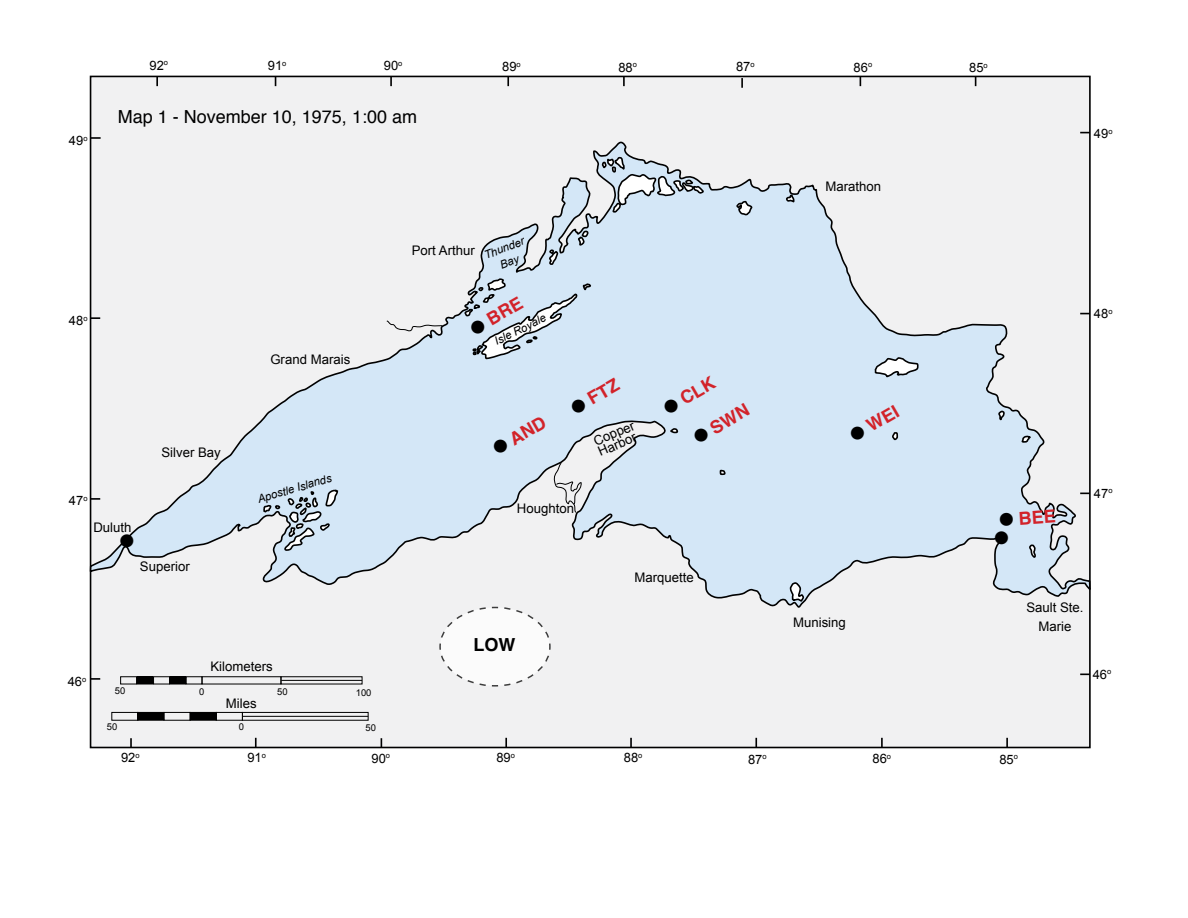
<style>
.page{position:relative;width:1188px;height:918px;background:#fff}
.page>*{position:absolute;margin:0;border:0;box-sizing:border-box;transform-origin:0 0}
.t1{font:700 18px "Helvetica";color:#d2232a}
.t2{font:18px "Helvetica";color:#000}
.t3{font:700 18px "Helvetica";color:#000}
.t4{font:18px "Zapf Dingbats ITC";color:#000}
.t5{font:13.2px/11.2px "Arial";color:#000}
.t6{font:12.9px "Arial";color:#000}
.t7{font:italic 11.25px/14.5px "Arial";color:#000;text-align:center}
.t8{font:9.45px "Arial";color:#000}
.s1{color:#000}
</style>
<div class="page">
<div style="left:91px;top:76px;width:999px;height:672px;background:#f1f1f2"></div>
<svg style="left:91px;top:678px;width:9px;height:2px"></svg>
<svg style="left:741px;top:78px;width:2px;height:10px"></svg>
<svg style="left:623px;top:76px;width:2px;height:10px"></svg>
<svg style="left:507px;top:76px;width:2px;height:10px"></svg>
<svg style="left:390px;top:76px;width:2px;height:10px"></svg>
<svg style="left:156px;top:76px;width:2px;height:10px"></svg>
<svg style="left:130px;top:738px;width:2px;height:10px"></svg>
<svg style="left:255px;top:738px;width:2px;height:10px"></svg>
<svg style="left:505px;top:738px;width:2px;height:10px"></svg>
<svg style="left:630px;top:738px;width:2px;height:10px"></svg>
<svg style="left:881px;top:738px;width:2px;height:10px"></svg>
<svg style="left:1006px;top:738px;width:2px;height:10px"></svg>
<svg style="left:755px;top:738px;width:2px;height:10px"></svg>
<svg style="left:89px;top:103px;width:1002px;height:506px"></svg>
<svg style="left:386px;top:320px;width:57px;height:12px"></svg>
<svg style="left:553px;top:463px;width:29px;height:50px"></svg>
<svg style="left:263px;top:489px;width:76px;height:62px"></svg>
<svg style="left:548px;top:248px;width:10px;height:18px"></svg>
<svg style="left:463px;top:277px;width:128px;height:83px;background:#c7d6e2"></svg>
<svg style="left:578px;top:230px;width:11px;height:16px"></svg>
<svg style="left:601px;top:156px;width:103px;height:58px"></svg>
<svg style="left:736px;top:200px;width:17px;height:16px"></svg>
<svg style="left:786px;top:194px;width:9px;height:9px"></svg>
<svg style="left:874px;top:356px;width:45px;height:22px"></svg>
<svg style="left:892px;top:431px;width:7px;height:10px"></svg>
<svg style="left:998px;top:409px;width:8px;height:11px"></svg>
<svg style="left:1021px;top:434px;width:10px;height:9px"></svg>
<svg style="left:1029px;top:543px;width:9px;height:16px"></svg>
<svg style="left:789px;top:581px;width:16px;height:22px"></svg>
<svg style="left:670px;top:427px;width:9px;height:8px"></svg>
<svg style="left:719px;top:469px;width:7px;height:7px"></svg>
<div style="left:111px;top:712px;width:27px;height:9px;border:1px solid #000"></div>
<div style="left:164px;top:712px;width:27px;height:9px;border:1px solid #000"></div>
<div style="left:190px;top:712px;width:26px;height:8px;background:#000"></div>
<div style="left:190px;top:712px;width:27px;height:9px;border:1px solid #000"></div>
<div style="left:216px;top:712px;width:27px;height:9px;border:1px solid #000"></div>
<div style="left:242px;top:712px;width:127px;height:9px;border:1px solid #000"></div>
<div style="left:138px;top:712px;width:26px;height:8px;background:#000"></div>
<div style="left:137px;top:712px;width:27px;height:9px;border:1px solid #000"></div>
<hr style="left:242px;top:716px;width:126px;height:1px;background:#000">
<div style="left:120px;top:676px;width:17px;height:8px;border:1px solid #000"></div>
<div style="left:137px;top:677px;width:16px;height:7px;background:#000"></div>
<div style="left:137px;top:676px;width:16px;height:8px;border:1px solid #000"></div>
<div style="left:170px;top:677px;width:16px;height:7px;background:#000"></div>
<div style="left:169px;top:676px;width:17px;height:8px;border:1px solid #000"></div>
<div style="left:153px;top:676px;width:17px;height:8px;border:1px solid #000"></div>
<div style="left:186px;top:676px;width:16px;height:8px;border:1px solid #000"></div>
<div style="left:202px;top:676px;width:79px;height:8px;border:1px solid #000"></div>
<div style="left:281px;top:676px;width:81px;height:8px;border:1px solid #000"></div>
<hr style="left:281px;top:680px;width:81px;height:1px;background:#000">
<svg style="left:439px;top:606px;width:112px;height:81px"></svg>
<p class="t6" style="left:69px;top:132px;width:20px">49<sup>o</sup></p>
<p class="t6" style="left:150px;top:57px;width:20px">92<sup>o</sup></p>
<p class="t6" style="left:268px;top:57px;width:20px">91<sup>o</sup></p>
<p class="t6" style="left:384px;top:57px;width:20px">90<sup>o</sup></p>
<p class="t6" style="left:502px;top:58px;width:20px">89<sup>o</sup></p>
<p class="t6" style="left:618px;top:59px;width:20px">88<sup>o</sup></p>
<p class="t6" style="left:736px;top:58px;width:20px">87<sup>o</sup></p>
<p class="t6" style="left:854px;top:59px;width:20px">86<sup>o</sup></p>
<p class="t6" style="left:969px;top:59px;width:20px">85<sup>o</sup></p>
<h1 class="t2" style="left:118px;top:103px;width:301px">Map 1 - November 10, 1975, 1:00 am</h1>
<p class="t5" style="left:825px;top:181px;width:57px">Marathon</p>
<p class="t6" style="left:1094px;top:125px;width:20px">49<sup>o</sup></p>
<p class="t5" style="left:412px;top:245px;width:65px">Port Arthur</p>
<p class="t7" style="left:482px;top:249px;width:44px;rotate:-21deg">Thunder<br>Bay</p>
<p class="t6" style="left:69px;top:312px;width:20px">48<sup>o</sup></p>
<p class="t5" style="left:162px;top:447px;width:61px">Silver Bay</p>
<p class="t5" style="left:270px;top:354px;width:81px">Grand Marais</p>
<h1 class="t1" style="left:464px;top:317px;width:59px;rotate:-30deg"><span class="s1">●</span> BRE</h1>
<p class="t7" style="left:492px;top:335px;width:57px;rotate:-26deg">Isle Royale</p>
<h1 class="t1" style="left:487px;top:437px;width:60px;rotate:-30deg"><span class="s1">●</span> AND</h1>
<h1 class="t1" style="left:565px;top:397px;width:54px;rotate:-30deg"><span class="s1">●</span> FTZ</h1>
<h1 class="t1" style="left:658px;top:397px;width:58px;rotate:-30deg"><span class="s1">●</span> CLK</h1>
<h1 class="t1" style="left:688px;top:426px;width:63px;rotate:-30deg"><span class="s1">●</span> SWN</h1>
<h1 class="t1" style="left:844px;top:424px;width:55px;rotate:-30deg"><span class="s1">●</span> WEI</h1>
<p class="t5" style="left:592px;top:437px;width:45px;rotate:-23deg">Copper<br>Harbor</p>
<p class="t7" style="left:256px;top:493px;width:78px;rotate:-17deg">Apostle Islands</p>
<p class="t6" style="left:69px;top:492px;width:20px">47<sup>o</sup></p>
<p class="t5" style="left:517px;top:503px;width:59px">Houghton</p>
<h1 class="t1" style="left:998px;top:506px;width:58px;rotate:-4deg"><span class="s1">●</span> BEE</h1>
<p class="t5" style="left:93px;top:522px;width:40px">Duluth</p>
<h1 class="t4" style="left:120px;top:533px;width:16px">●</h1>
<h1 class="t4" style="left:994px;top:529px;width:16px">●</h1>
<p class="t6" style="left:68px;top:673px;width:20px">46<sup>o</sup></p>
<p class="t5" style="left:140px;top:561px;width:51px">Superior</p>
<p class="t5" style="left:210px;top:661px;width:64px">Kilometers</p>
<p class="t5" style="left:226px;top:698px;width:32px">Miles</p>
<p class="t8" style="left:115px;top:685px;width:12px">50</p>
<p class="t8" style="left:277px;top:685px;width:12px">50</p>
<p class="t8" style="left:239px;top:720px;width:7px">0</p>
<p class="t8" style="left:199px;top:685px;width:7px">0</p>
<p class="t8" style="left:356px;top:686px;width:17px">100</p>
<p class="t8" style="left:107px;top:720px;width:12px">50</p>
<p class="t8" style="left:365px;top:721px;width:12px">50</p>
<h1 class="t3" style="left:473px;top:630px;width:43px">LOW</h1>
<p class="t5" style="left:634px;top:572px;width:61px">Marquette</p>
<p class="t5" style="left:1026px;top:602px;width:59px">Sault Ste.</p>
<p class="t5" style="left:793px;top:616px;width:54px">Munising</p>
<p class="t5" style="left:1039px;top:621px;width:34px">Marie</p>
<p class="t6" style="left:121px;top:749px;width:20px">92<sup>o</sup></p>
<p class="t6" style="left:247px;top:749px;width:20px">91<sup>o</sup></p>
<p class="t6" style="left:372px;top:750px;width:20px">90<sup>o</sup></p>
<p class="t6" style="left:496px;top:749px;width:20px">89<sup>o</sup></p>
<p class="t6" style="left:624px;top:749px;width:20px">88<sup>o</sup></p>
<p class="t6" style="left:748px;top:751px;width:20px">87<sup>o</sup></p>
<p class="t6" style="left:873px;top:750px;width:20px">86<sup>o</sup></p>
<p class="t6" style="left:999px;top:751px;width:20px">85<sup>o</sup></p>
<p class="t6" style="left:1094px;top:305px;width:20px">48<sup>o</sup></p>
<p class="t6" style="left:1094px;top:485px;width:20px">47<sup>o</sup></p>
<p class="t6" style="left:1093px;top:666px;width:20px">46<sup>o</sup></p>
</div>
